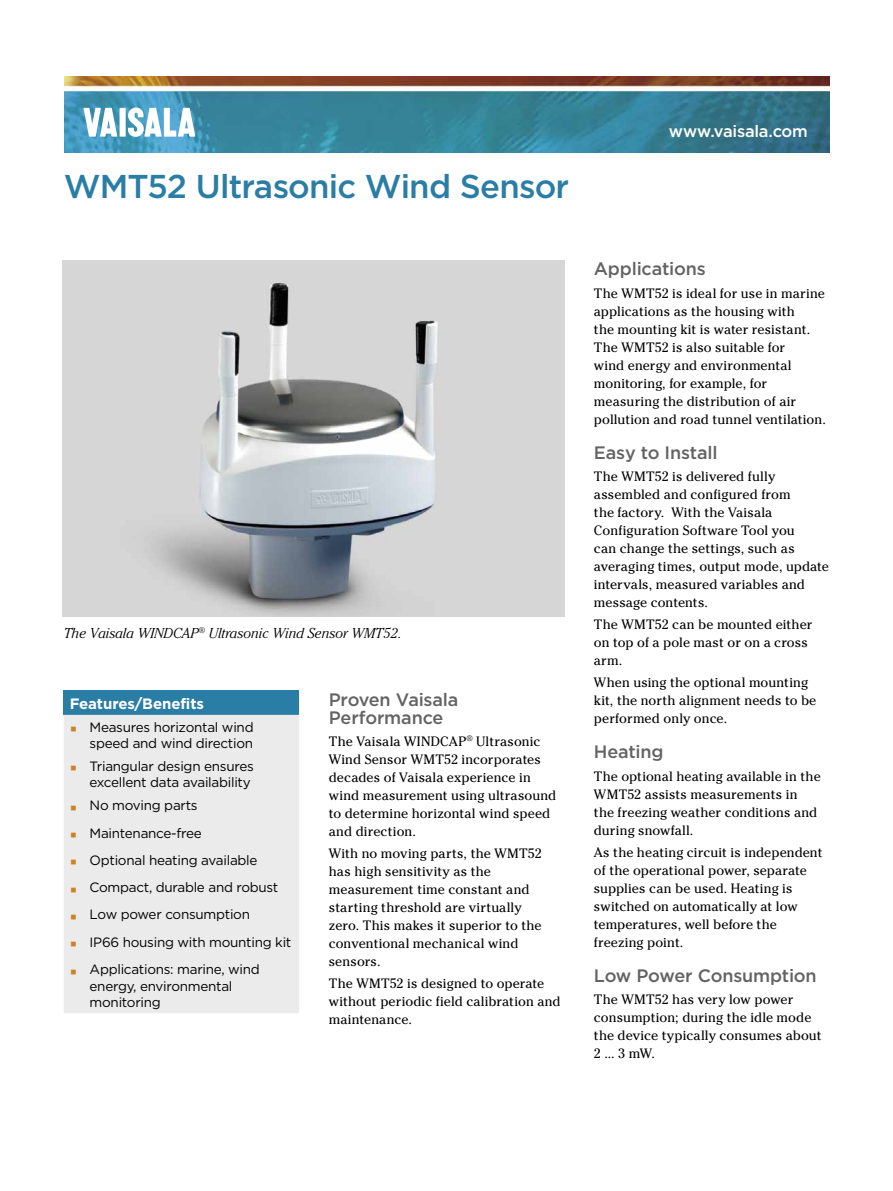
<style>
.page{position:relative;width:893px;height:1191px;background:#fff}
.page>*{position:absolute;margin:0;border:0;box-sizing:border-box;transform-origin:0 0}
.t1{font:500 33px "Gotham";letter-spacing:-.025em;color:#2a7da5}
.t2{font:500 18px/18px "Gotham";letter-spacing:-.01em;color:#636363}
.t3{font:500 16.5px "Gotham";letter-spacing:-.015em;color:#fff}
.t4{font:700 15px "Gotham";letter-spacing:-.01em;color:#fff}
.t5{font:italic 300 14.25px "Cheltenham Std";color:#000}
.t6{font:13.5px/18px "Cheltenham Std";letter-spacing:.005em;color:#000}
.t7{font:13.5px/16.5px "Gotham";letter-spacing:-.02em;color:#000;text-align:right}
.s1{font-family:"Arial";font-size:21px;color:#cc8323}
</style>
<div class="page">
<img style="left:64px;top:77px;width:765px;height:75px">
<svg style="left:83px;top:108px;width:34px;height:29px"></svg>
<div style="left:120px;top:108px;width:6px;height:29px;background:#fff"></div>
<svg style="left:128px;top:107px;width:67px;height:30px"></svg>
<div style="left:64px;top:691px;width:235px;height:24px;background:#2a7da5"></div>
<div style="left:64px;top:715px;width:235px;height:298px;background:#ebebeb"></div>
<img style="left:63px;top:261px;width:501px;height:356px">
<h1 class="t1" style="left:64px;top:164px;width:507px">WMT52 Ultrasonic Wind Sensor</h1>
<p class="t3" style="left:669px;top:120px;width:141px">www.vaisala.com</p>
<p class="t5" style="left:64px;top:625px;width:339px">The Vaisala WINDCAP<sup>®</sup> Ultrasonic Wind Sensor WMT52.</p>
<p class="t4" style="left:70px;top:693px;width:136px">Features/Benefits</p>
<p class="t7" style="left:70px;top:718px;width:185px"><span class="s1">▪</span> Measures horizontal wind speed and wind direction</p>
<p class="t7" style="left:70px;top:757px;width:185px"><span class="s1">▪</span> Triangular design ensures excellent data availability</p>
<p class="t7" style="left:70px;top:797px;width:129px"><span class="s1">▪</span> No moving parts</p>
<p class="t7" style="left:70px;top:824px;width:133px"><span class="s1">▪</span> Maintenance-free</p>
<p class="t7" style="left:70px;top:851px;width:189px"><span class="s1">▪</span> Optional heating available</p>
<p class="t7" style="left:70px;top:879px;width:210px"><span class="s1">▪</span> Compact, durable and robust</p>
<p class="t7" style="left:70px;top:906px;width:182px"><span class="s1">▪</span> Low power consumption</p>
<p class="t7" style="left:70px;top:933px;width:223px"><span class="s1">▪</span> IP66 housing with mounting kit</p>
<p class="t7" style="left:90px;top:960px;width:172px;text-align:left;text-indent:-20px"><span class="s1">▪</span> Applications: marine, wind energy, environmental monitoring</p>
<h2 class="t2" style="left:329px;top:690px;width:131px">Proven Vaisala<br>Performance</h2>
<p class="t6" style="left:329px;top:732px;width:229px">The Vaisala WINDCAP<sup>®</sup> Ultrasonic<br>Wind Sensor WMT52 incorporates decades of Vaisala experience in wind measurement using ultrasound to determine horizontal wind speed and direction.</p>
<p class="t6" style="left:329px;top:844px;width:214px">With no moving parts, the WMT52 has high sensitivity as the measurement time constant and starting threshold are virtually zero. This makes it superior to the conventional mechanical wind sensors.</p>
<p class="t6" style="left:329px;top:974px;width:233px">The WMT52 is designed to operate without periodic field calibration and maintenance.</p>
<h2 class="t2" style="left:594px;top:260px;width:113px">Applications</h2>
<p class="t6" style="left:594px;top:284px;width:234px">The WMT52 is ideal for use in marine applications as the housing with<br>the mounting kit is water resistant.<br>The WMT52 is also suitable for<br>wind energy and environmental monitoring, for example, for measuring the distribution of air pollution and road tunnel ventilation.</p>
<h2 class="t2" style="left:594px;top:443px;width:125px">Easy to Install</h2>
<p class="t6" style="left:594px;top:467px;width:236px">The WMT52 is delivered fully assembled and configured from<br>the factory. With the Vaisala<br>Configuration Software Tool you<br>can change the settings, such as averaging times, output mode, update intervals, measured variables and message contents.</p>
<p class="t6" style="left:594px;top:615px;width:220px">The WMT52 can be mounted either on top of a pole mast or on a cross arm.</p>
<p class="t6" style="left:594px;top:674px;width:224px">When using the optional mounting kit, the north alignment needs to be performed only once.</p>
<h2 class="t2" style="left:594px;top:743px;width:71px">Heating</h2>
<p class="t6" style="left:594px;top:767px;width:228px">The optional heating available in the<br>WMT52 assists measurements in the freezing weather conditions and during snowfall.</p>
<p class="t6" style="left:594px;top:843px;width:230px">As the heating circuit is independent of the operational power, separate supplies can be used. Heating is switched on automatically at low temperatures, well before the freezing point.</p>
<h2 class="t2" style="left:594px;top:966px;width:224px">Low Power Consumption</h2>
<p class="t6" style="left:594px;top:990px;width:229px">The WMT52 has very low power consumption; during the idle mode the device typically consumes about<br>2 ... 3 mW.</p>
</div>
